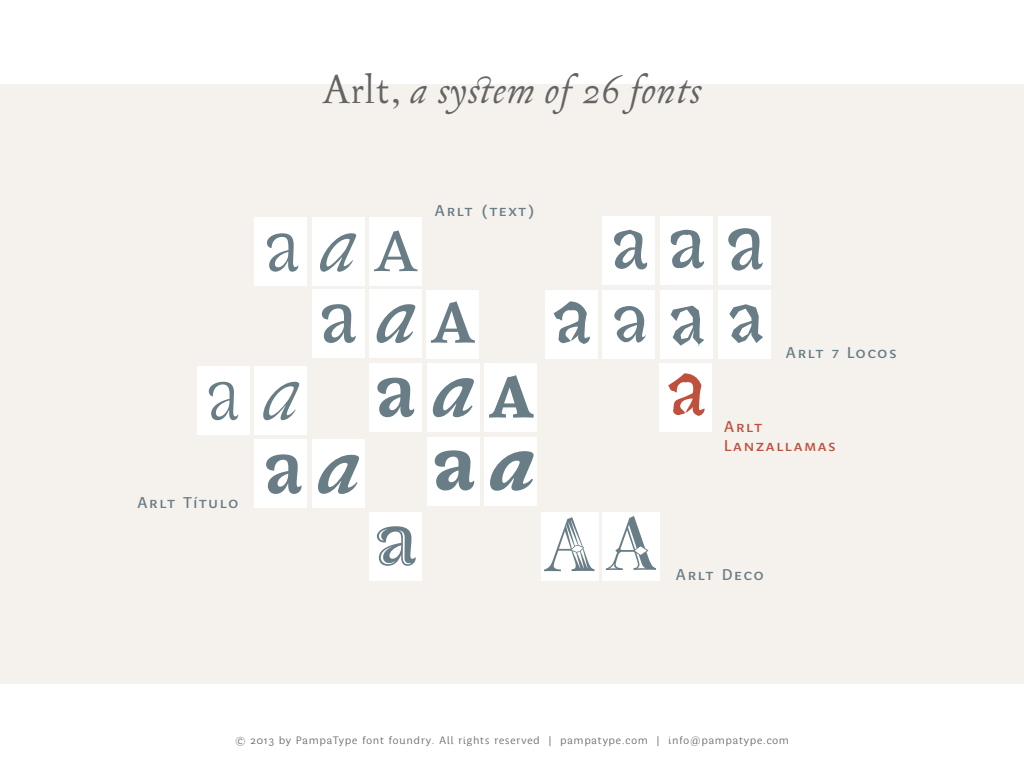
<style>
.page{position:relative;width:1024px;height:768px;background:#fff}
.page>*{position:absolute;margin:0;border:0;box-sizing:border-box;transform-origin:0 0}
.t1{font:italic 42px "Arlt Blanca";letter-spacing:-.005em;color:#646464}
.t2{font:16px "Perec Gris Versalita";letter-spacing:.08em;color:#697d87}
.t3{font:16px/19.2px "Perec Gris Versalita";letter-spacing:.08em;color:#c0503e}
.t4{font:11px "Perec Blanca";letter-spacing:.04em;color:#646464}
.s1{font-style:normal}
</style>
<div class="page">
<div style="left:0;top:84px;width:1024px;height:600px;background:#f5f2ee"></div>
<div style="left:659px;top:364px;width:53px;height:68px;background:#fff"></div>
<div style="left:660px;top:290px;width:53px;height:68px;background:#fff"></div>
<div style="left:603px;top:290px;width:52px;height:68px;background:#fff"></div>
<div style="left:545px;top:290px;width:53px;height:68px;background:#fff"></div>
<div style="left:718px;top:290px;width:53px;height:68px;background:#fff"></div>
<div style="left:602px;top:216px;width:53px;height:69px;background:#fff"></div>
<div style="left:718px;top:216px;width:53px;height:69px;background:#fff"></div>
<div style="left:660px;top:216px;width:53px;height:69px;background:#fff"></div>
<div style="left:254px;top:367px;width:53px;height:68px;background:#fff"></div>
<div style="left:197px;top:367px;width:52px;height:68px;background:#fff"></div>
<div style="left:370px;top:512px;width:52px;height:68px;background:#fff"></div>
<div style="left:312px;top:439px;width:53px;height:69px;background:#fff"></div>
<div style="left:254px;top:439px;width:53px;height:69px;background:#fff"></div>
<div style="left:254px;top:218px;width:53px;height:68px;background:#fff"></div>
<div style="left:312px;top:218px;width:52px;height:68px;background:#fff"></div>
<div style="left:369px;top:218px;width:53px;height:68px;background:#fff"></div>
<div style="left:312px;top:290px;width:53px;height:68px;background:#fff"></div>
<div style="left:369px;top:290px;width:53px;height:68px;background:#fff"></div>
<div style="left:427px;top:290px;width:52px;height:68px;background:#fff"></div>
<div style="left:370px;top:364px;width:52px;height:68px;background:#fff"></div>
<div style="left:427px;top:364px;width:53px;height:68px;background:#fff"></div>
<div style="left:484px;top:364px;width:53px;height:68px;background:#fff"></div>
<div style="left:427px;top:437px;width:53px;height:69px;background:#fff"></div>
<div style="left:484px;top:437px;width:53px;height:69px;background:#fff"></div>
<div style="left:541px;top:512px;width:57px;height:68px;background:#fff"></div>
<div style="left:602px;top:512px;width:57px;height:68px;background:#fff"></div>
<svg style="left:668px;top:373px;width:37px;height:43px"></svg>
<svg style="left:671px;top:306px;width:33px;height:40px"></svg>
<svg style="left:614px;top:306px;width:32px;height:37px"></svg>
<svg style="left:554px;top:301px;width:36px;height:43px"></svg>
<svg style="left:729px;top:304px;width:34px;height:39px"></svg>
<svg style="left:614px;top:230px;width:33px;height:39px"></svg>
<svg style="left:728px;top:228px;width:35px;height:43px"></svg>
<svg style="left:671px;top:230px;width:33px;height:39px"></svg>
<svg style="left:263px;top:382px;width:36px;height:38px"></svg>
<svg style="left:209px;top:382px;width:29px;height:38px"></svg>
<svg style="left:377px;top:526px;width:39px;height:40px"></svg>
<svg style="left:318px;top:455px;width:41px;height:39px"></svg>
<svg style="left:266px;top:454px;width:36px;height:40px"></svg>
<svg style="left:267px;top:233px;width:31px;height:39px"></svg>
<svg style="left:320px;top:233px;width:36px;height:39px"></svg>
<svg style="left:374px;top:230px;width:44px;height:41px"></svg>
<svg style="left:322px;top:304px;width:34px;height:39px"></svg>
<svg style="left:377px;top:304px;width:38px;height:39px"></svg>
<svg style="left:431px;top:301px;width:44px;height:42px"></svg>
<svg style="left:377px;top:378px;width:37px;height:39px"></svg>
<svg style="left:433px;top:378px;width:41px;height:39px"></svg>
<svg style="left:489px;top:375px;width:45px;height:43px"></svg>
<svg style="left:435px;top:450px;width:39px;height:40px"></svg>
<svg style="left:490px;top:451px;width:44px;height:40px"></svg>
<svg style="left:544px;top:517px;width:50px;height:54px"></svg>
<svg style="left:606px;top:516px;width:50px;height:54px"></svg>
<h1 class="t1" style="left:322px;top:66px;width:381px"><span class="s1">Arlt,</span> a system of 26 fonts</h1>
<h2 class="t2" style="left:137px;top:493px;width:103px">Arlt Título</h2>
<h2 class="t2" style="left:434px;top:202px;width:102px">Arlt (text)</h2>
<h2 class="t2" style="left:785px;top:344px;width:113px">Arlt 7 Locos</h2>
<h2 class="t3" style="left:724px;top:417px;width:113px">Arlt<br>Lanzallamas</h2>
<h2 class="t2" style="left:675px;top:566px;width:90px">Arlt Deco</h2>
<p class="t4" style="left:235px;top:735px;width:556px">© 2013 by PampaType font foundry. All rights reserved | pampatype.com | info@pampatype.com</p>
</div>
